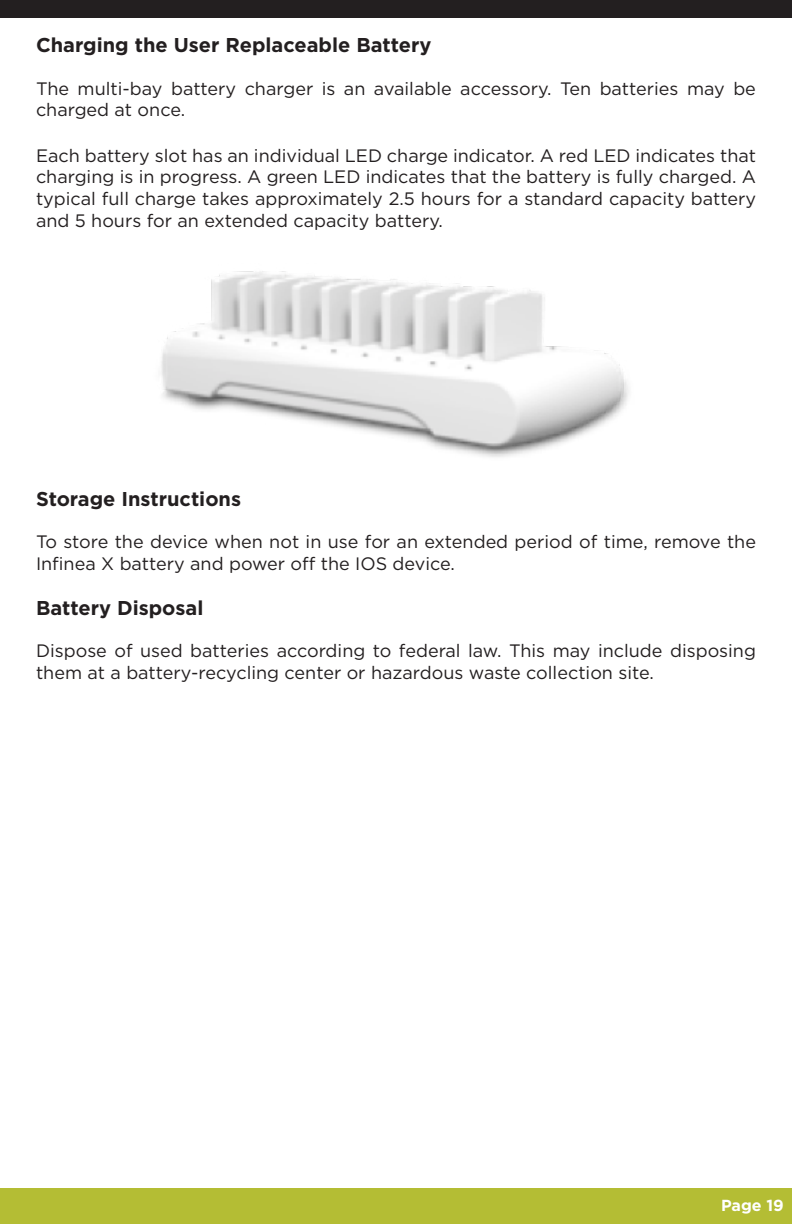
<style>
.page{position:relative;width:792px;height:1224px;background:#fff}
.page>*{position:absolute;margin:0;border:0;box-sizing:border-box;transform-origin:0 0}
.Header_2__Half_Page{font:700 20px "Gotham";color:#231f20}
.t1{font:18px/21.6px "Gotham";color:#231f20}
.t2{font:700 16px "Gotham";color:#fff}
</style>
<div class="page">
<div style="left:0;top:1188px;width:792px;height:36px;background:#b4bd34"></div>
<div style="left:0;top:0;width:792px;height:18px;background:#231f20"></div>
<img style="left:161px;top:271px;width:468px;height:186px">
<p class="Header_2__Half_Page" style="left:36px;top:32px;width:397px">Charging the User Replaceable Battery</p>
<p class="t1" style="left:36px;top:77px;width:721px">The multi-bay battery charger is an available accessory. Ten batteries may be charged at once.</p>
<p class="t1" style="left:36px;top:144px;width:722px;text-align:justify">Each battery slot has an individual LED charge indicator. A red LED indicates that charging is in progress. A green LED indicates that the battery is fully charged. A typical full charge takes approximately 2.5 hours for a standard capacity battery and 5 hours for an extended capacity battery.</p>
<p class="Header_2__Half_Page" style="left:36px;top:485px;width:207px">Storage Instructions</p>
<p class="t1" style="left:36px;top:531px;width:722px">To store the device when not in use for an extended period of time, remove the<br>Infinea X battery and power off the IOS device.</p>
<p class="Header_2__Half_Page" style="left:36px;top:594px;width:169px">Battery Disposal</p>
<p class="t1" style="left:36px;top:640px;width:722px">Dispose of used batteries according to federal law. This may include disposing them at a battery-recycling center or hazardous waste collection site.</p>
<p class="t2" style="left:721px;top:1195px;width:64px">Page 19</p>
</div>
